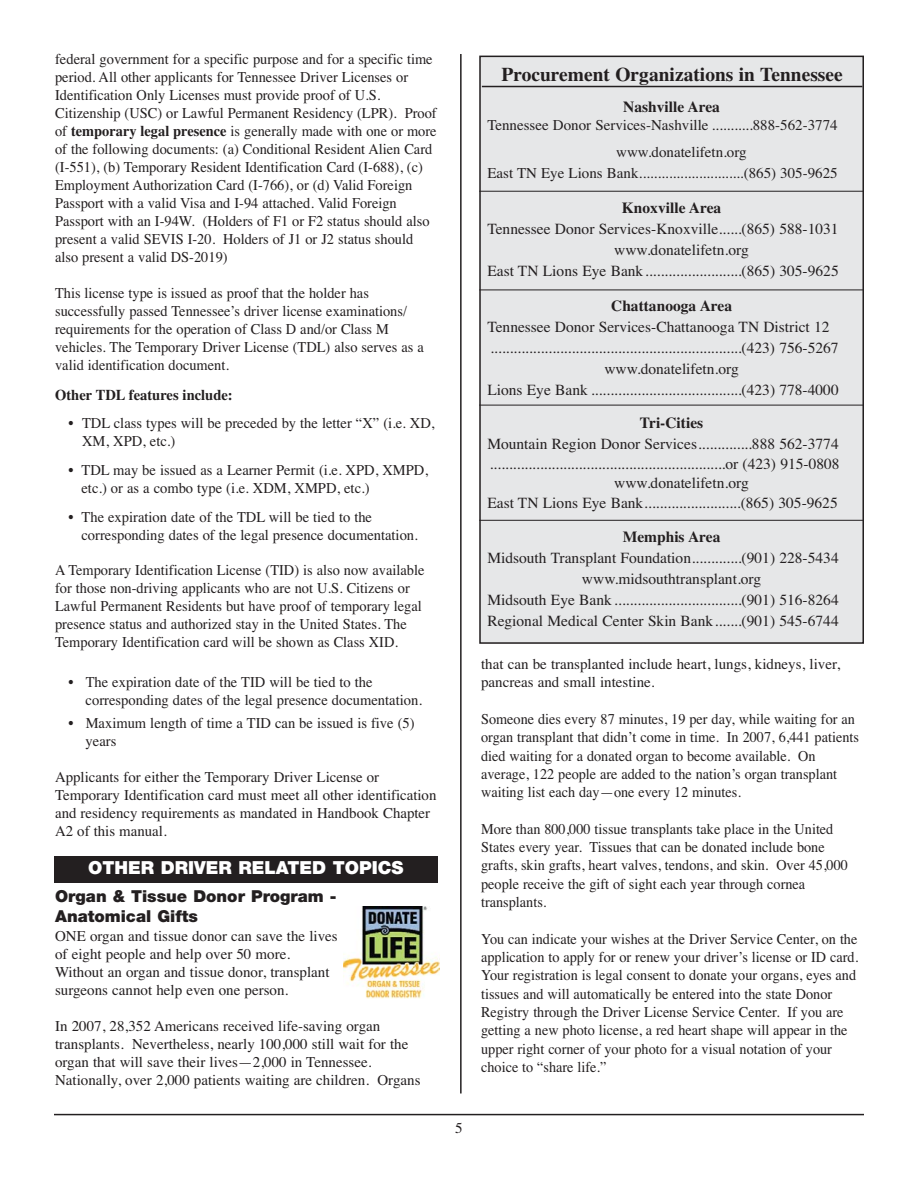
<style>
.page{position:relative;width:918px;height:1188px;background:#fff}
.page>*{position:absolute;margin:0;border:0;box-sizing:border-box;transform-origin:0 0}
.t1{font:700 19.5px "Times";color:#231f20}
.t2{font:900 18px "Helvetica Neue";color:#fff}
.t3{font:900 16.5px/19.8px "Helvetica Neue";color:#231f20}
.t4{font:15.45px "Times";color:#231f20}
.t5{font:700 15.45px "Times";color:#231f20}
.t6{font:15px/18px "Times";color:#231f20}
.t7{font:15px/18.3px "Times";color:#231f20;scale:.95 1}
.t8{font:15px/18px "Times";color:#231f20;scale:.96 1}
.t9{font:700 15px "Times";color:#231f20}
.s1{font-weight:700}
</style>
<div class="page">
<hr style="left:460px;top:54px;width:2px;height:1040px;background:#231f20">
<hr style="left:54px;top:1114px;width:810px;height:1px;background:#231f20">
<div style="left:480px;top:56px;width:383px;height:587px;background:#e6e7e8"></div>
<div style="left:479px;top:56px;width:385px;height:588px;border:2px solid #231f20"></div>
<hr style="left:482px;top:86px;width:380px;height:1px;background:#231f20">
<hr style="left:479px;top:191px;width:385px;height:1px;background:#231f20">
<hr style="left:479px;top:290px;width:385px;height:1px;background:#231f20">
<hr style="left:479px;top:405px;width:385px;height:1px;background:#231f20">
<hr style="left:479px;top:520px;width:385px;height:1px;background:#231f20">
<img style="left:343px;top:906px;width:96px;height:92px">
<div style="left:54px;top:856px;width:384px;height:27px;background:#231f20"></div>
<p class="t6" style="left:55px;top:52px;width:383px">federal government for a specific purpose and for a specific time period. All other applicants for Tennessee Driver Licenses or Identification Only Licenses must provide proof of U.S.<br>Citizenship (USC) or Lawful Permanent Residency (LPR). Proof of <span class="s1">temporary legal presence</span> is generally made with one or more of the following documents: (a) Conditional Resident Alien Card (I-551), (b) Temporary Resident Identification Card (I-688), (c)<br>Employment Authorization Card (I-766), or (d) Valid Foreign Passport with a valid Visa and I-94 attached. Valid Foreign Passport with an I-94W. (Holders of F1 or F2 status should also present a valid SEVIS I-20. Holders of J1 or J2 status should also present a valid DS-2019)</p>
<p class="t8" style="left:55px;top:285px;width:386px">This license type is issued as proof that the holder has successfully passed Tennessee’s driver license examinations/ requirements for the operation of Class D and/or Class M vehicles. The Temporary Driver License (TDL) also serves as a valid identification document.</p>
<p class="t9" style="left:55px;top:389px;width:179px">Other TDL features include:</p>
<p class="t6" style="left:82px;top:416px;width:354px;text-indent:-13px">• TDL class types will be preceded by the letter “X” (i.e. XD,<br>XM, XPD, etc.)</p>
<p class="t6" style="left:82px;top:463px;width:348px;text-indent:-13px">• TDL may be issued as a Learner Permit (i.e. XPD, XMPD, etc.) or as a combo type (i.e. XDM, XMPD, etc.)</p>
<p class="t6" style="left:82px;top:509px;width:338px;text-indent:-13px">• The expiration date of the TDL will be tied to the corresponding dates of the legal presence documentation.</p>
<p class="t8" style="left:55px;top:563px;width:386px">A Temporary Identification License (TID) is also now available for those non-driving applicants who are not U.S. Citizens or Lawful Permanent Residents but have proof of temporary legal presence status and authorized stay in the United States. The Temporary Identification card will be shown as Class XID.</p>
<p class="t6" style="left:86px;top:674px;width:338px;text-indent:-17px">• The expiration date of the TID will be tied to the corresponding dates of the legal presence documentation.</p>
<p class="t6" style="left:86px;top:716px;width:331px;text-indent:-17px">• Maximum length of time a TID can be issued is five (5) years</p>
<p class="t6" style="left:55px;top:770px;width:383px">Applicants for either the Temporary Driver License or Temporary Identification card must meet all other identification and residency requirements as mandated in Handbook Chapter A2 of this manual.</p>
<p class="t2" style="left:88px;top:862px;width:317px">OTHER DRIVER RELATED TOPICS</p>
<p class="t3" style="left:55px;top:888px;width:283px">Organ &amp; Tissue Donor Program -<br>Anatomical Gifts</p>
<p class="t6" style="left:55px;top:928px;width:284px">ONE organ and tissue donor can save the lives of eight people and help over 50 more.<br>Without an organ and tissue donor, transplant surgeons cannot help even one person.</p>
<p class="t6" style="left:55px;top:1018px;width:367px">In 2007, 28,352 Americans received life-saving organ transplants. Nevertheless, nearly 100,000 still wait for the organ that will save their lives—2,000 in Tennessee.<br>Nationally, over 2,000 patients waiting are children. Organs</p>
<p class="t6" style="left:455px;top:1120px;width:9px">5</p>
<h1 class="t1" style="left:501px;top:68px;width:343px">Procurement Organizations in Tennessee</h1>
<p class="t5" style="left:623px;top:102px;width:98px">Nashville Area</p>
<p class="t6" style="left:616px;top:113px;width:223px;line-height:27px;text-indent:-129px">Tennessee Donor Services-Nashville ...........888-562-3774 www.donatelifetn.org</p>
<p class="t6" style="left:487px;top:166px;width:352px">East TN Eye Lions Bank............................(865) 305-9625</p>
<p class="t5" style="left:622px;top:202px;width:101px">Knoxville Area</p>
<p class="t4" style="left:487px;top:223px;width:353px">Tennessee Donor Services-Knoxville......(865) 588-1031</p>
<p class="t4" style="left:614px;top:244px;width:136px">www.donatelifetn.org</p>
<p class="t4" style="left:487px;top:265px;width:353px">East TN Lions Eye Bank.........................(865) 305-9625</p>
<p class="t5" style="left:611px;top:301px;width:122px">Chattanooga Area</p>
<p class="t4" style="left:487px;top:322px;width:344px">Tennessee Donor Services-Chattanooga TN District 12</p>
<p class="t4" style="left:490px;top:343px;width:350px">.................................................................(423) 756-5267</p>
<p class="t4" style="left:604px;top:364px;width:136px">www.donatelifetn.org</p>
<p class="t4" style="left:487px;top:385px;width:353px">Lions Eye Bank .......................................(423) 778-4000</p>
<p class="t5" style="left:640px;top:417px;width:65px">Tri-Cities</p>
<p class="t4" style="left:487px;top:438px;width:353px">Mountain Region Donor Services..............888 562-3774</p>
<p class="t4" style="left:489px;top:458px;width:352px">.............................................................or (423) 915-0808</p>
<p class="t4" style="left:614px;top:477px;width:136px">www.donatelifetn.org</p>
<p class="t4" style="left:487px;top:497px;width:352px">East TN Lions Eye Bank.........................(865) 305-9625</p>
<p class="t5" style="left:623px;top:531px;width:99px">Memphis Area</p>
<p class="t4" style="left:487px;top:552px;width:353px">Midsouth Transplant Foundation.............(901) 228-5434</p>
<p class="t4" style="left:582px;top:573px;width:181px">www.midsouthtransplant.org</p>
<p class="t4" style="left:487px;top:594px;width:353px">Midsouth Eye Bank .................................(901) 516-8264</p>
<p class="t4" style="left:487px;top:615px;width:353px">Regional Medical Center Skin Bank.......(901) 545-6744</p>
<p class="t6" style="left:481px;top:656px;width:361px">that can be transplanted include heart, lungs, kidneys, liver, pancreas and small intestine.</p>
<p class="t7" style="left:481px;top:711px;width:399px">Someone dies every 87 minutes, 19 per day, while waiting for an organ transplant that didn’t come in time. In 2007, 6,441 patients died waiting for a donated organ to become available. On average, 122 people are added to the nation’s organ transplant waiting list each day—one every 12 minutes.</p>
<p class="t7" style="left:481px;top:821px;width:388px">More than 800,000 tissue transplants take place in the United States every year. Tissues that can be donated include bone grafts, skin grafts, heart valves, tendons, and skin. Over 45,000 people receive the gift of sight each year through cornea transplants.</p>
<p class="t7" style="left:481px;top:931px;width:398px">You can indicate your wishes at the Driver Service Center, on the application to apply for or renew your driver’s license or ID card.<br>Your registration is legal consent to donate your organs, eyes and tissues and will automatically be entered into the state Donor Registry through the Driver License Service Center. If you are getting a new photo license, a red heart shape will appear in the upper right corner of your photo for a visual notation of your choice to “share life.”</p>
</div>
